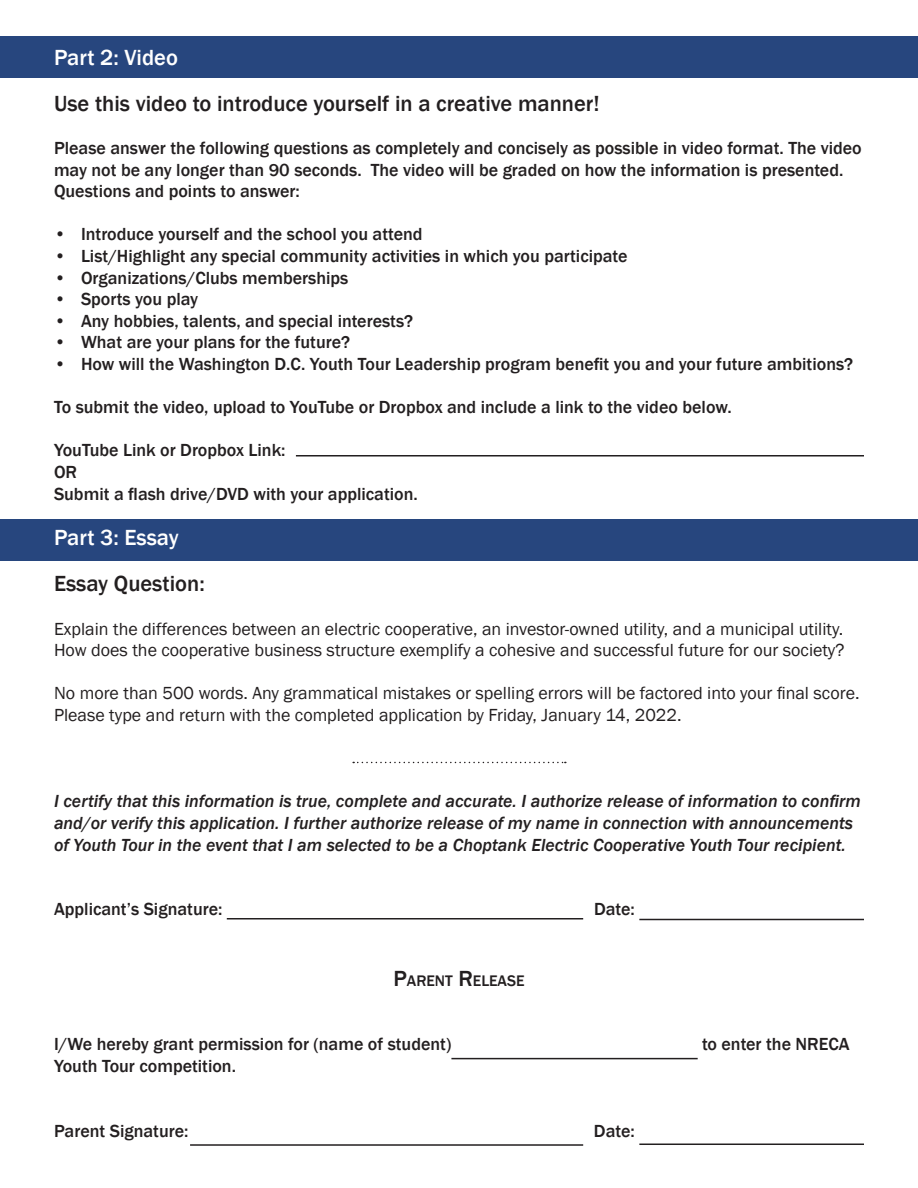
<style>
.page{position:relative;width:918px;height:1188px;background:#fff}
.page>*{position:absolute;margin:0;border:0;box-sizing:border-box;transform-origin:0 0}
.t1{font:500 22.5px "Franklin Gothic";color:#231f20}
.t2{font:500 22.5px "Franklin Gothic";color:#fff}
.t3{font:500 18px/21.6px "Franklin Gothic";color:#231f20}
.t4{font:18px/21.6px "Franklin Gothic";color:#231f20}
.t5{font:italic 500 18px/21.6px "Franklin Gothic";color:#231f20}
.t6{font:500 15.75px "Franklin Gothic";color:#231f20}
.s1{font-size:22.5px}
</style>
<div class="page">
<div style="left:0;top:519px;width:918px;height:41px;background:#27467e"></div>
<div style="left:0;top:37px;width:918px;height:41px;background:#27467e"></div>
<hr style="left:227px;top:918px;width:356px;height:2px;background:#231f20">
<hr style="left:639px;top:919px;width:225px;height:1px;background:#231f20">
<hr style="left:451px;top:1058px;width:247px;height:1px;background:#231f20">
<hr style="left:190px;top:1144px;width:393px;height:2px;background:#231f20">
<hr style="left:639px;top:1144px;width:225px;height:1px;background:#231f20">
<hr style="left:296px;top:455px;width:568px;height:2px;background:#231f20">
<svg style="left:353px;top:762px;width:213px;height:1px"></svg>
<p class="t2" style="left:54px;top:44px;width:125px">Part 2: Video</p>
<p class="t1" style="left:54px;top:89px;width:547px">Use this video to introduce yourself in a creative manner!</p>
<p class="t3" style="left:54px;top:137px;width:809px">Please answer the following questions as completely and concisely as possible in video format. The video may not be any longer than 90 seconds. The video will be graded on how the information is presented.<br>Questions and points to answer:</p>
<p class="t3" style="left:54px;top:224px;width:370px">• Introduce yourself and the school you attend</p>
<p class="t3" style="left:54px;top:245px;width:575px">• List/Highlight any special community activities in which you participate</p>
<p class="t3" style="left:54px;top:267px;width:296px">• Organizations/Clubs memberships</p>
<p class="t3" style="left:54px;top:289px;width:146px">• Sports you play</p>
<p class="t3" style="left:54px;top:310px;width:361px">• Any hobbies, talents, and special interests?</p>
<p class="t3" style="left:54px;top:332px;width:298px">• What are your plans for the future?</p>
<p class="t3" style="left:54px;top:353px;width:801px">• How will the Washington D.C. Youth Tour Leadership program benefit you and your future ambitions?</p>
<p class="t3" style="left:54px;top:397px;width:679px">To submit the video, upload to YouTube or Dropbox and include a link to the video below.</p>
<p class="t3" style="left:54px;top:440px;width:233px">YouTube Link or Dropbox Link:</p>
<p class="t3" style="left:54px;top:461px;width:25px">OR</p>
<p class="t3" style="left:54px;top:483px;width:365px">Submit a flash drive/DVD with your application.</p>
<p class="t2" style="left:54px;top:524px;width:126px">Part 3: Essay</p>
<p class="t1" style="left:54px;top:570px;width:152px">Essay Question:</p>
<p class="t4" style="left:54px;top:618px;width:792px">Explain the differences between an electric cooperative, an investor-owned utility, and a municipal utility.<br>How does the cooperative business structure exemplify a cohesive and successful future for our society?</p>
<p class="t4" style="left:54px;top:683px;width:807px">No more than 500 words. Any grammatical mistakes or spelling errors will be factored into your final score.<br>Please type and return with the completed application by Friday, January 14, 2022.</p>
<p class="t5" style="left:54px;top:791px;width:808px">I certify that this information is true, complete and accurate. I authorize release of information to confirm and/or verify this application. I further authorize release of my name in connection with announcements of Youth Tour in the event that I am selected to be a Choptank Electric Cooperative Youth Tour recipient.</p>
<p class="t3" style="left:54px;top:899px;width:170px">Applicant’s Signature:</p>
<p class="t3" style="left:594px;top:899px;width:42px">Date:</p>
<p class="t6" style="left:393px;top:971px;width:133px"><span class="s1">P</span>ARENT <span class="s1">R</span> ELEASE</p>
<p class="t3" style="left:54px;top:1034px;width:399px">I/We hereby grant permission for (name of student)</p>
<p class="t3" style="left:702px;top:1034px;width:149px">to enter the NRECA</p>
<p class="t3" style="left:54px;top:1055px;width:184px">Youth Tour competition.</p>
<p class="t3" style="left:54px;top:1120px;width:136px">Parent Signature:</p>
<p class="t3" style="left:594px;top:1120px;width:42px">Date:</p>
</div>
